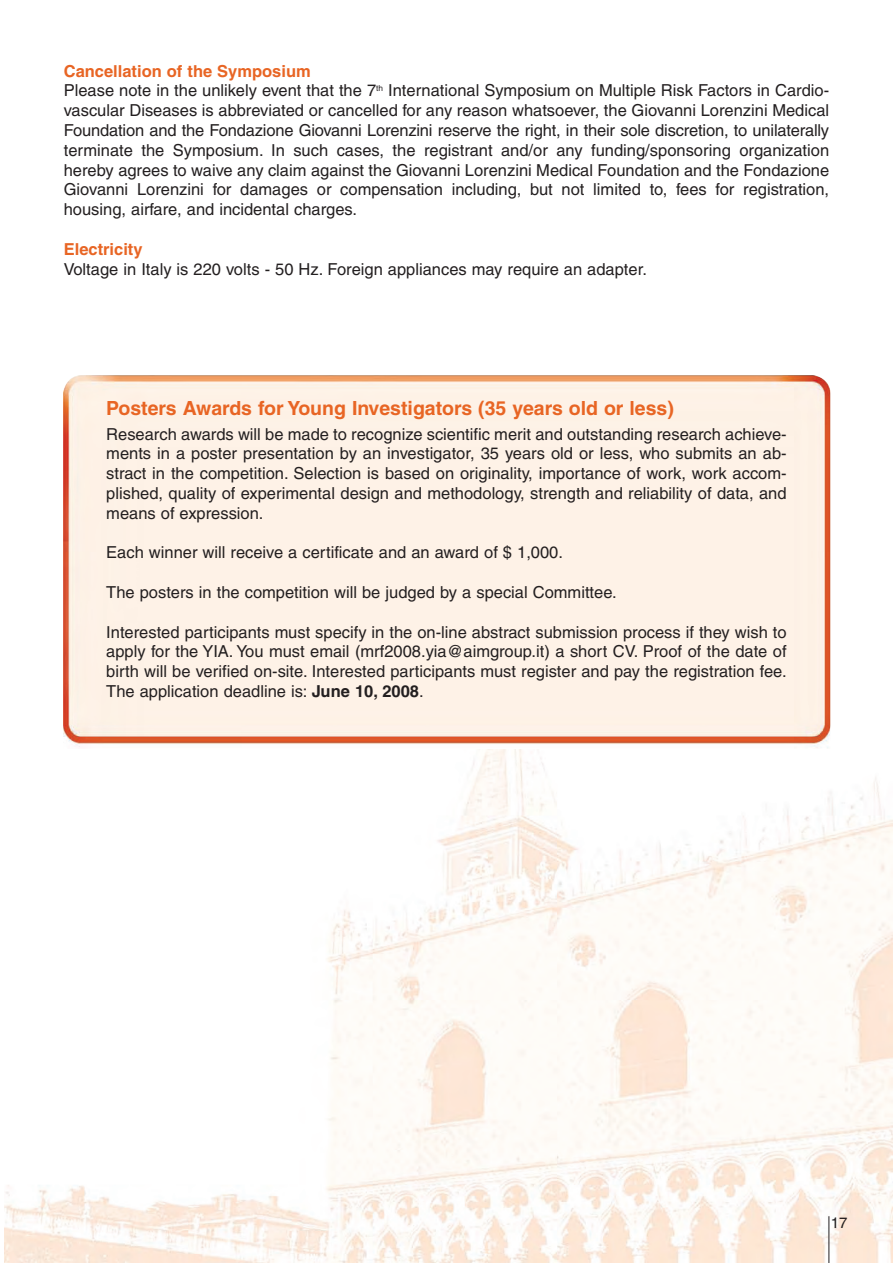
<style>
.page{position:relative;width:893px;height:1263px;background:#fff}
.page>*{position:absolute;margin:0;border:0;box-sizing:border-box;transform-origin:0 0}
.t1{font:700 19.5px "Helvetica";color:#e86524}
.t2{font:16.5px/19.8px "Helvetica";color:#231f20;text-align:justify}
.t3{font:700 16.5px "Helvetica";color:#e86524}
.t4{font:15px "Helvetica";color:#231f20}
.s1{font-weight:700;color:#e86524}
.s2{font-weight:700}
</style>
<div class="page">
<img style="left:4px;top:632px;width:889px;height:631px">
<div style="left:63px;top:375px;width:767px;height:373px;background:#fef2e7"></div>
<hr style="left:828px;top:1216px;width:1px;height:47px;background:#231f20">
<p class="t2" style="left:64px;top:62px;width:767px;text-align:left"><span class="s1">Cancellation of the Symposium<br></span>Please note in the unlikely event that the 7<sup>th</sup> International Symposium on Multiple Risk Factors in Cardio&shy;vascular Diseases is abbreviated or cancelled for any reason whatsoever, the Giovanni Lorenzini Medical Foundation and the Fondazione Giovanni Lorenzini reserve the right, in their sole discretion, to unilaterally terminate the Symposium. In such cases, the registrant and/or any funding/sponsoring organization hereby agrees to waive any claim against the Giovanni Lorenzini Medical Foundation and the Fondazione Giovanni Lorenzini for damages or compensation including, but not limited to, fees for registration, housing, airfare, and incidental charges.</p>
<p class="t3" style="left:64px;top:243px;width:80px">Electricity</p>
<p class="t2" style="left:64px;top:260px;width:585px">Voltage in Italy is 220 volts - 50 Hz. Foreign appliances may require an adapter.</p>
<p class="t1" style="left:106px;top:401px;width:569px">Posters Awards for Young Investigators (35 years old or less)</p>
<p class="t2" style="left:106px;top:425px;width:682px">Research awards will be made to recognize scientific merit and outstanding research achieve&shy;ments in a poster presentation by an investigator, 35 years old or less, who submits an ab&shy;stract in the competition. Selection is based on originality, importance of work, work accom&shy;plished, quality of experimental design and methodology, strength and reliability of data, and means of expression.</p>
<p class="t2" style="left:106px;top:544px;width:458px">Each winner will receive a certificate and an award of $ 1,000.</p>
<p class="t2" style="left:106px;top:584px;width:512px">The posters in the competition will be judged by a special Committee.</p>
<p class="t2" style="left:106px;top:623px;width:682px">Interested participants must specify in the on-line abstract submission process if they wish to apply for the YIA. You must email (mrf2008.yia@aimgroup.it) a short CV. Proof of the date of birth will be verified on-site. Interested participants must register and pay the registration fee.<br>The application deadline is: <span class="s2">June 10, 2008</span>.</p>
<p class="t4" style="left:831px;top:1217px;width:18px">17</p>
</div>
